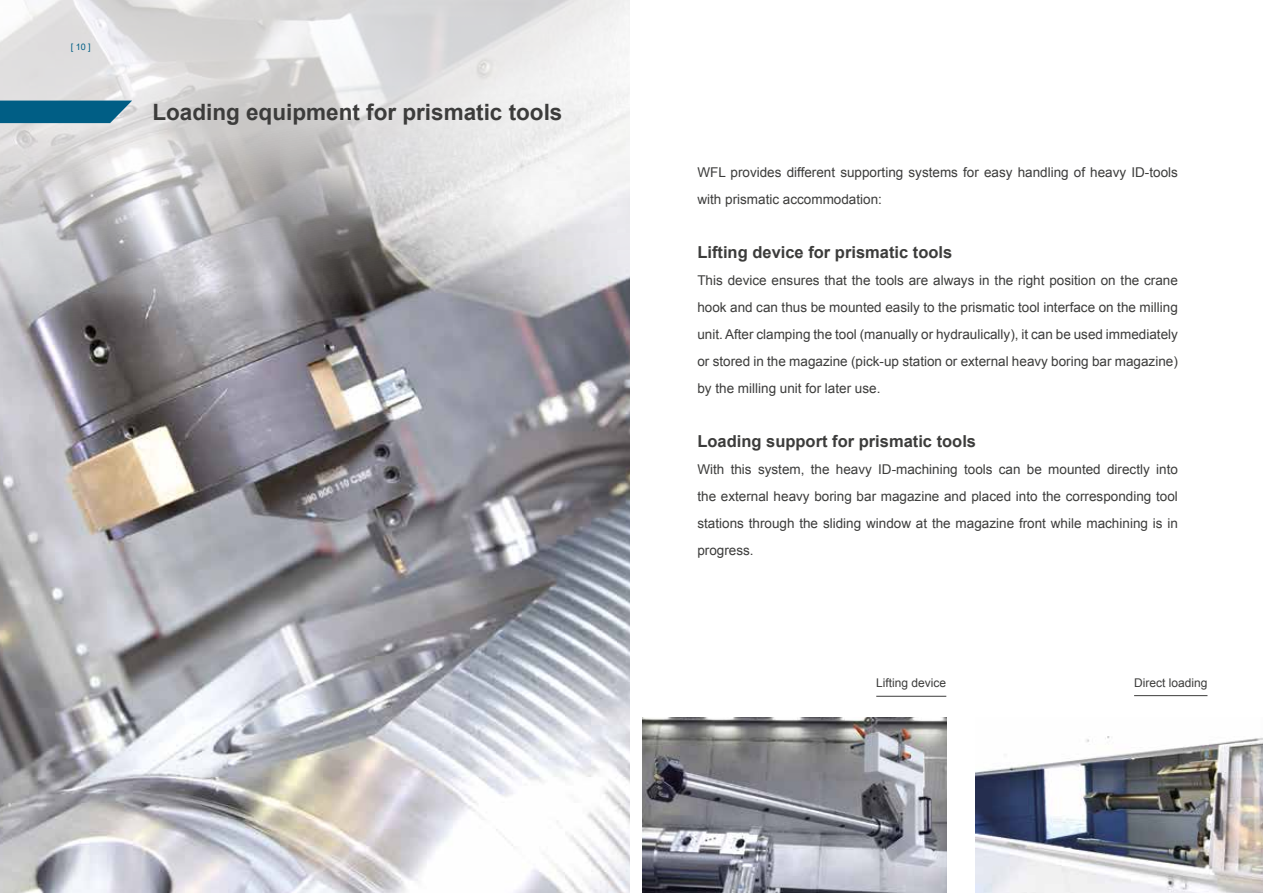
<style>
.page{position:relative;width:1263px;height:893px;background:#fff}
.page>*{position:absolute;margin:0;border:0;box-sizing:border-box;transform-origin:0 0}
.t1{font:700 22.5px "Arial";color:#3c3c3b}
.t2{font:700 16.5px "Arial";color:#3c3c3b}
.t3{font:13.5px/27px "Arial";color:#3c3c3b;text-align:justify}
.t4{font:12px "Arial";color:#3c3c3b}
.t5{font:9px "Arial";color:#005e85}
</style>
<div class="page">
<img style="left:0;top:335px;width:629px;height:558px">
<svg style="left:0;top:0;width:630px;height:335px"></svg>
<img style="left:643px;top:717px;width:304px;height:176px">
<img style="left:976px;top:736px;width:287px;height:157px">
<svg style="left:0;top:101px;width:132px;height:22px;background:#12688c"></svg>
<hr style="left:1134px;top:695px;width:73px;height:1px;background:#3c3c3b">
<hr style="left:876px;top:696px;width:70px;height:1px;background:#3c3c3b">
<p class="t5" style="left:71px;top:41px;width:22px">[ 10 ]</p>
<h1 class="t1" style="left:152px;top:97px;width:412px">Loading equipment for prismatic tools</h1>
<p class="t3" style="left:697px;top:159px;width:482px">WFL provides different supporting systems for easy handling of heavy ID-tools with prismatic accommodation:</p>
<p class="t2" style="left:697px;top:242px;width:256px">Lifting device for prismatic tools</p>
<p class="t3" style="left:697px;top:267px;width:482px">This device ensures that the tools are always in the right position on the crane hook and can thus be mounted easily to the prismatic tool interface on the milling unit. After clamping the tool (manually or hydraulically), it can be used immediately or stored in the magazine (pick-up station or external heavy boring bar magazine) by the milling unit for later use.</p>
<p class="t2" style="left:697px;top:431px;width:280px">Loading support for prismatic tools</p>
<p class="t3" style="left:697px;top:456px;width:482px">With this system, the heavy ID-machining tools can be mounted directly into the external heavy boring bar magazine and placed into the corresponding tool stations through the sliding window at the magazine front while machining is in progress.</p>
<p class="t4" style="left:876px;top:675px;width:72px">Lifting device</p>
<p class="t4" style="left:1134px;top:675px;width:75px">Direct loading</p>
</div>
